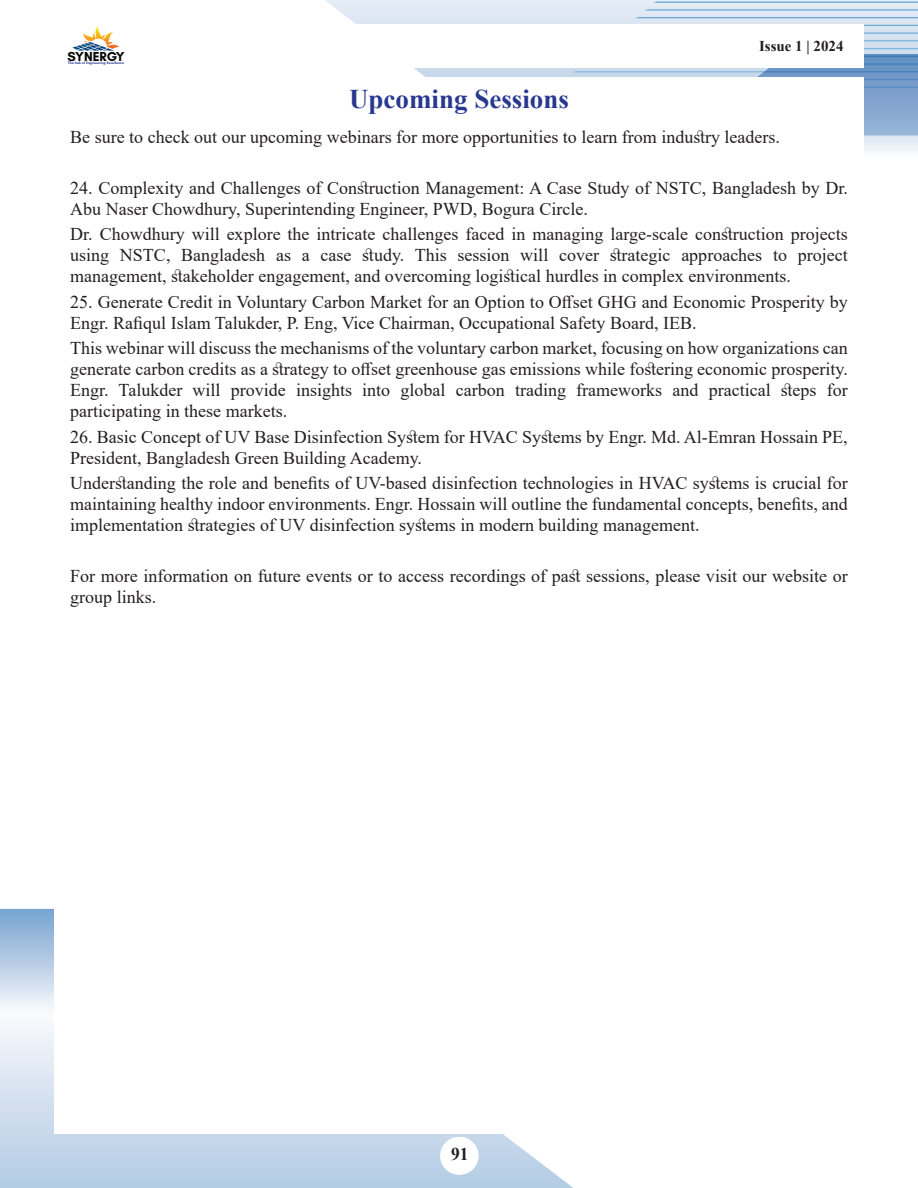
<style>
.page{position:relative;width:918px;height:1188px;background:#fff}
.page>*{position:absolute;margin:0;border:0;box-sizing:border-box;transform-origin:0 0}
.t1{font:700 27px "Times New Roman";color:#283890}
.t2{font:18px/21px "Times New Roman";color:#231f20}
.t3{font:700 18px "Times New Roman";color:#231f20}
.t4{font:700 15px "Times New Roman";color:#231f20}
.t5{font:700 13.2px "Glacial Indifference";color:#050504}
.t6{font:700 3.6px "Glacial Indifference";color:#293b96}
</style>
<div class="page">
<svg style="left:325px;top:0;width:593px;height:77px;background:#dfe8f3"></svg>
<svg style="left:653px;top:2px;width:265px;height:1px"></svg>
<svg style="left:644px;top:9px;width:274px;height:2px"></svg>
<svg style="left:635px;top:17px;width:283px;height:1px"></svg>
<svg style="left:864px;top:25px;width:54px;height:1px"></svg>
<svg style="left:864px;top:32px;width:54px;height:2px"></svg>
<svg style="left:864px;top:40px;width:54px;height:1px"></svg>
<svg style="left:555px;top:48px;width:363px;height:104px;background:#99b7d8"></svg>
<svg style="left:0;top:1028px;width:573px;height:160px;background:#c5d7ea"></svg>
<svg style="left:0;top:909px;width:54px;height:119px"></svg>
<div style="left:54px;top:78px;width:810px;height:1056px;background:#fff"></div>
<div style="left:54px;top:25px;width:810px;height:43px;background:#fff"></div>
<svg style="left:72px;top:26px;width:48px;height:25px"></svg>
<div style="left:440px;top:1137px;width:38px;height:38px;background:#fff;border-radius:50%"></div>
<div style="left:441px;top:1137px;width:38px;height:38px;background:#fff;border-radius:50%"></div>
<p class="t5" style="left:67px;top:48px;width:59px">SYNERGY</p>
<p class="t6" style="left:68px;top:61px;width:58px">The hub of Engineering Excellence</p>
<h1 class="t1" style="left:349px;top:79px;width:221px">Upcoming Sessions</h1>
<p class="t4" style="left:759px;top:35px;width:86px">Issue 1 | 2024</p>
<p class="t2" style="left:70px;top:126px;width:711px">Be sure to check out our upcoming webinars for more opportunities to learn from industry leaders.</p>
<p class="t2" style="left:70px;top:177px;width:779px">24. Complexity and Challenges of Construction Management: A Case Study of NSTC, Bangladesh by Dr.<br>Abu Naser Chowdhury, Superintending Engineer, PWD, Bogura Circle.</p>
<p class="t2" style="left:70px;top:223px;width:779px;text-align:justify">Dr. Chowdhury will explore the intricate challenges faced in managing large-scale construction projects using NSTC, Bangladesh as a case study. This session will cover strategic approaches to project management, stakeholder engagement, and overcoming logistical hurdles in complex environments.</p>
<p class="t2" style="left:70px;top:291px;width:779px">25. Generate Credit in Voluntary Carbon Market for an Option to Offset GHG and Economic Prosperity by<br>Engr. Rafiqul Islam Talukder, P. Eng, Vice Chairman, Occupational Safety Board, IEB.</p>
<p class="t2" style="left:70px;top:337px;width:779px;text-align:justify">This webinar will discuss the mechanisms of the voluntary carbon market, focusing on how organizations can generate carbon credits as a strategy to offset greenhouse gas emissions while fostering economic prosperity.<br>Engr. Talukder will provide insights into global carbon trading frameworks and practical steps for participating in these markets.</p>
<p class="t2" style="left:70px;top:426px;width:779px">26. Basic Concept of UV Base Disinfection System for HVAC Systems by Engr. Md. Al-Emran Hossain PE,<br>President, Bangladesh Green Building Academy.</p>
<p class="t2" style="left:70px;top:472px;width:779px;text-align:justify">Understanding the role and benefits of UV-based disinfection technologies in HVAC systems is crucial for maintaining healthy indoor environments. Engr. Hossain will outline the fundamental concepts, benefits, and implementation strategies of UV disinfection systems in modern building management.</p>
<p class="t2" style="left:70px;top:565px;width:779px">For more information on future events or to access recordings of past sessions, please visit our website or group links.</p>
<p class="t3" style="left:451px;top:1141px;width:19px">91</p>
<p class="t3" style="left:455px;top:1141px;width:10px">1</p>
</div>
